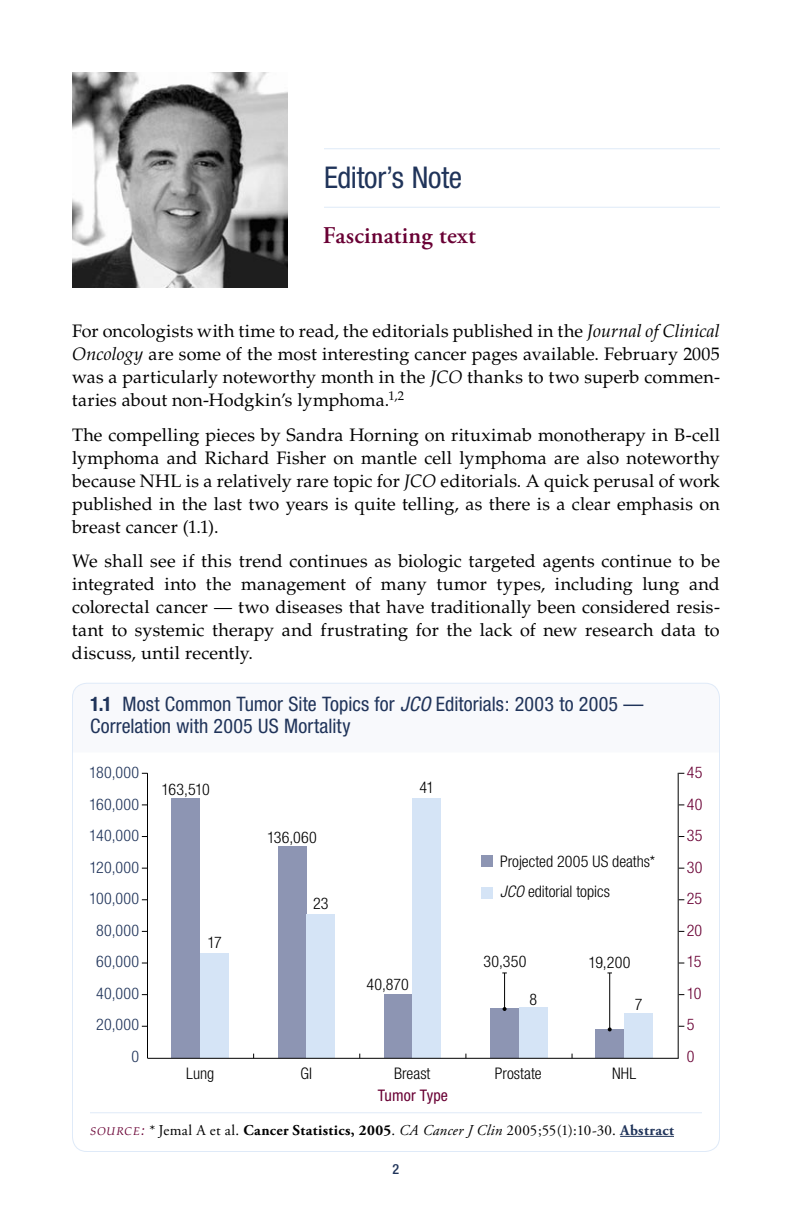
<style>
.page{position:relative;width:792px;height:1224px;background:#fff}
.page>*{position:absolute;margin:0;border:0;box-sizing:border-box;transform-origin:0 0}
.t1{font:condensed 30px "Helvetica Neue";letter-spacing:-.01em;color:#20345a}
.t2{font:600 24px "Adobe Garamond Pro";letter-spacing:.005em;color:#690034}
.t3{font:condensed 20px/22px "Helvetica Neue";letter-spacing:.005em;color:#20345a}
.t4{font:18px/23px "Palatino LT Std";letter-spacing:.01em;color:#000;text-align:justify}
.t5{font:300 condensed 16px/30px "Helvetica Neue";color:#000}
.t6{font:300 condensed 16px/31.6px "Helvetica Neue";letter-spacing:.02em;color:#20345a;text-align:right}
.t7{font:300 condensed 16px/31.6px "Helvetica Neue";letter-spacing:.015em;color:#690034}
.t8{font:condensed 16px "Helvetica Neue";letter-spacing:.005em;color:#690034}
.t9{font:15px "Adobe Garamond Pro";letter-spacing:.02em;color:#000}
.t10{font:500 condensed 14px "Helvetica Neue";color:#20345a}
.s1{font-style:italic}
.s2{font-weight:700}
.s3{font-family:"Palatino LT Std";font-style:italic;font-size:11.2px;color:#690034}
.s4{font-family:"Palatino LT Std";font-style:italic;color:#690034}
.s5{font-weight:700;color:#20345a}
</style>
<div class="page">
<hr style="left:324px;top:207px;width:396px;height:1px;background:#dfeaf8">
<hr style="left:324px;top:148px;width:396px;height:1px;background:#dfeaf8">
<svg style="left:72px;top:683px;width:648px;height:469px"></svg>
<img style="left:72px;top:72px;width:216px;height:216px">
<hr style="left:90px;top:1112px;width:612px;height:1px;background:#dfeaf8">
<hr style="left:620px;top:1136px;width:54px;height:1px;background:#20345a">
<div style="left:481px;top:855px;width:12px;height:12px;background:#8d95b3"></div>
<div style="left:481px;top:887px;width:12px;height:11px;background:#d5e4f6"></div>
<hr style="left:147px;top:773px;width:1px;height:285px;background:#000">
<hr style="left:678px;top:773px;width:1px;height:285px;background:#000">
<div style="left:171px;top:798px;width:29px;height:260px;background:#8d95b3"></div>
<div style="left:200px;top:953px;width:29px;height:105px;background:#d5e4f6"></div>
<div style="left:278px;top:846px;width:29px;height:212px;background:#8d95b3"></div>
<div style="left:307px;top:914px;width:28px;height:144px;background:#d5e4f6"></div>
<div style="left:384px;top:995px;width:29px;height:63px;background:#8d95b3"></div>
<div style="left:413px;top:799px;width:28px;height:259px;background:#d5e4f6"></div>
<div style="left:490px;top:1009px;width:29px;height:49px;background:#8d95b3"></div>
<div style="left:519px;top:1008px;width:29px;height:50px;background:#d5e4f6"></div>
<hr style="left:504px;top:973px;width:1px;height:36px;background:#000">
<svg style="left:503px;top:1007px;width:4px;height:4px"></svg>
<div style="left:595px;top:1029px;width:29px;height:29px;background:#8d95b3"></div>
<div style="left:624px;top:1013px;width:29px;height:45px;background:#d5e4f6"></div>
<hr style="left:609px;top:973px;width:1px;height:56px;background:#000">
<svg style="left:608px;top:1027px;width:4px;height:4px"></svg>
<hr style="left:148px;top:1058px;width:531px;height:1px;background:#000">
<h1 class="t1" style="left:324px;top:161px;width:140px">Editor’s Note</h1>
<h2 class="t2" style="left:323px;top:222px;width:155px">Fascinating text</h2>
<p class="t4" style="left:72px;top:320px;width:650px">For oncologists with time to read, the editorials published in the <span class="s1">Journal of Clinical Oncology</span> are some of the most interesting cancer pages available. February 2005 was a particularly noteworthy month in the <span class="s1">JCO</span> thanks to two superb commen&shy;taries about non-Hodgkin’s lymphoma.<sup>1,2</sup></p>
<p class="t4" style="left:72px;top:423px;width:649px">The compelling pieces by Sandra Horning on rituximab monotherapy in B-cell lymphoma and Richard Fisher on mantle cell lymphoma are also noteworthy because NHL is a relatively rare topic for <span class="s1">JCO</span> editorials. A quick perusal of work published in the last two years is quite telling, as there is a clear emphasis on breast cancer (1.1).</p>
<p class="t4" style="left:72px;top:550px;width:650px">We shall see if this trend continues as biologic targeted agents continue to be integrated into the management of many tumor types, including lung and colorectal cancer — two diseases that have traditionally been considered resis&shy;tant to systemic therapy and frustrating for the lack of new research data to discuss, until recently.</p>
<p class="t3" style="left:90px;top:693px;width:555px"><span class="s2">1.1</span> Most Common Tumor Site Topics for <span class="s1">JCO</span> Editorials: 2003 to 2005 —<br>Correlation with 2005 US Mortality</p>
<p class="t6" style="left:89px;top:757px;width:51px">180,000<br>160,000<br>140,000<br>120,000<br>100,000<br>80,000<br>60,000<br>40,000<br>20,000<br>0</p>
<p class="t5" style="left:162px;top:775px;width:50px">163,510</p>
<p class="t5" style="left:207px;top:927px;width:16px">17</p>
<p class="t5" style="left:267px;top:822px;width:51px">136,060</p>
<p class="t5" style="left:313px;top:889px;width:17px">23</p>
<p class="t5" style="left:419px;top:772px;width:16px">41</p>
<p class="t5" style="left:367px;top:969px;width:44px">40,870</p>
<p class="t5" style="left:500px;top:847px;width:157px">Projected 2005 US deaths*<br><span class="s1">JCO</span> editorial topics</p>
<p class="t5" style="left:484px;top:947px;width:44px">30,350</p>
<p class="t5" style="left:530px;top:984px;width:9px">8</p>
<p class="t5" style="left:588px;top:947px;width:43px">19,200</p>
<p class="t5" style="left:635px;top:990px;width:9px">7</p>
<p class="t5" style="left:186px;top:1058px;width:30px">Lung</p>
<p class="t5" style="left:300px;top:1058px;width:13px">GI</p>
<p class="t5" style="left:394px;top:1058px;width:38px">Breast</p>
<p class="t5" style="left:495px;top:1058px;width:48px">Prostate</p>
<p class="t5" style="left:612px;top:1058px;width:26px">NHL</p>
<p class="t8" style="left:378px;top:1086px;width:72px">Tumor Type</p>
<p class="t9" style="left:90px;top:1121px;width:585px"><span class="s3">SOURCE</span><span class="s4">:</span> * Jemal A et al. <span class="s2">Cancer Statistics, 2005</span>. <span class="s1">CA Cancer J Clin</span> 2005;55(1):10-30. <span class="s5">Abstract</span></p>
<p class="t10" style="left:393px;top:1161px;width:8px">2</p>
<p class="t7" style="left:687px;top:757px;width:17px">45<br>40<br>35<br>30<br>25<br>20<br>15<br>10<br>5<br>0</p>
</div>
